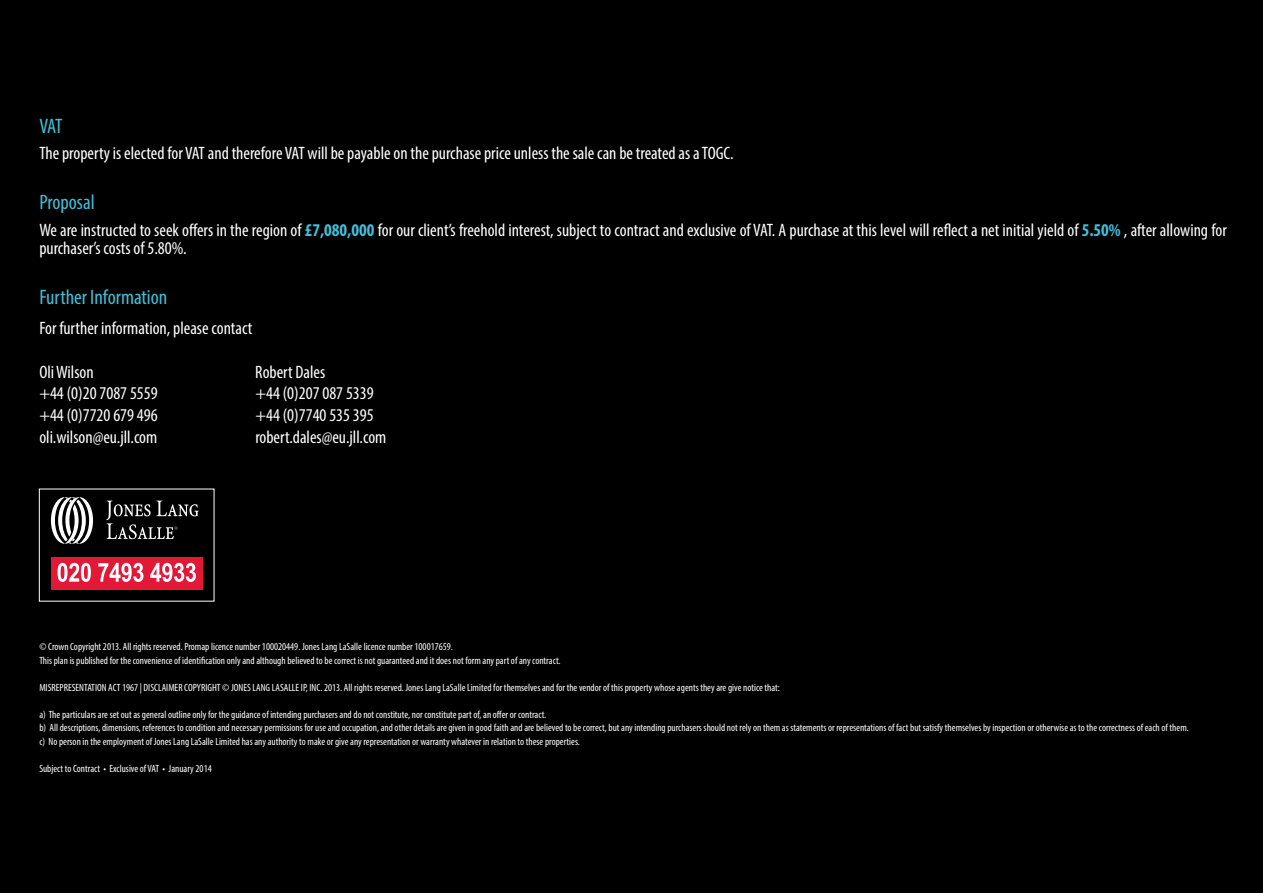
<style>
.page{position:relative;width:1263px;height:893px;background:#000}
.page>*{position:absolute;margin:0;border:0;box-sizing:border-box;transform-origin:0 0}
.t1{font:condensed 21px "Myriad Pro";color:#41bfda}
.t2{font:condensed 18px/18px "Myriad Pro";color:#fff}
.t3{font:condensed 10.5px/13.5px "Myriad Pro";color:#fff}
.s1{font-weight:700;color:#41bfda}
</style>
<div class="page">
<div style="left:51px;top:557px;width:151px;height:32px;background:#e31837"></div>
<svg style="left:58px;top:563px;width:33px;height:19px"></svg>
<svg style="left:98px;top:563px;width:45px;height:19px"></svg>
<svg style="left:150px;top:563px;width:46px;height:19px"></svg>
<svg style="left:51px;top:497px;width:42px;height:47px"></svg>
<svg style="left:106px;top:501px;width:92px;height:38px"></svg>
<h1 class="t1" style="left:39px;top:118px;width:25px">VAT</h1>
<h2 class="t2" style="left:39px;top:146px;width:696px">The property is elected for VAT and therefore VAT will be payable on the purchase price unless the sale can be treated as a TOGC.</h2>
<h1 class="t1" style="left:39px;top:195px;width:57px">Proposal</h1>
<p class="t2" style="left:39px;top:223px;width:1189px">We are instructed to seek offers in the region of <span class="s1">£7,080,000</span> for our client’s freehold interest, subject to contract and exclusive of VAT. A purchase at this level will reflect a net initial yield of <span class="s1">5.50%</span> , after allowing for purchaser’s costs of 5.80%.</p>
<h1 class="t1" style="left:39px;top:289px;width:129px">Further Information</h1>
<h2 class="t2" style="left:39px;top:321px;width:214px">For further information, please contact</h2>
<h2 class="t2" style="left:39px;top:364px;width:56px">Oli Wilson</h2>
<h2 class="t2" style="left:255px;top:364px;width:72px">Robert Dales</h2>
<h2 class="t2" style="left:39px;top:386px;width:120px">+44 (0)20 7087 5559</h2>
<h2 class="t2" style="left:255px;top:386px;width:120px">+44 (0)207 087 5339</h2>
<h2 class="t2" style="left:39px;top:408px;width:120px">+44 (0)7720 679 496</h2>
<h2 class="t2" style="left:255px;top:408px;width:120px">+44 (0)7740 535 395</h2>
<h2 class="t2" style="left:39px;top:429px;width:120px">oli.wilson@eu.jll.com</h2>
<h2 class="t2" style="left:255px;top:429px;width:133px">robert.dales@eu.jll.com</h2>
<p class="t3" style="left:39px;top:641px;width:523px">© Crown Copyright 2013. All rights reserved. Promap licence number 100020449. Jones Lang LaSalle licence number 100017659.<br>This plan is published for the convenience of identification only and although believed to be correct is not guaranteed and it does not form any part of any contract.</p>
<p class="t3" style="left:39px;top:682px;width:742px">MISREPRESENTATION ACT 1967 | DISCLAIMER COPYRIGHT © JONES LANG LASALLE IP, INC. 2013. All rights reserved. Jones Lang LaSalle Limited for themselves and for the vendor of this property whose agents they are give notice that:</p>
<p class="t3" style="left:39px;top:709px;width:1151px">a) The particulars are set out as general outline only for the guidance of intending purchasers and do not constitute, nor constitute part of, an offer or contract.<br>b) All descriptions, dimensions, references to condition and necessary permissions for use and occupation, and other details are given in good faith and are believed to be correct, but any intending purchasers should not rely on them as statements or representations of fact but satisfy themselves by inspection or otherwise as to the correctness of each of them. c) No person in the employment of Jones Lang LaSalle Limited has any authority to make or give any representation or warranty whatever in relation to these properties.</p>
<p class="t3" style="left:39px;top:763px;width:174px">Subject to Contract • Exclusive of VAT • January 2014</p>
</div>
